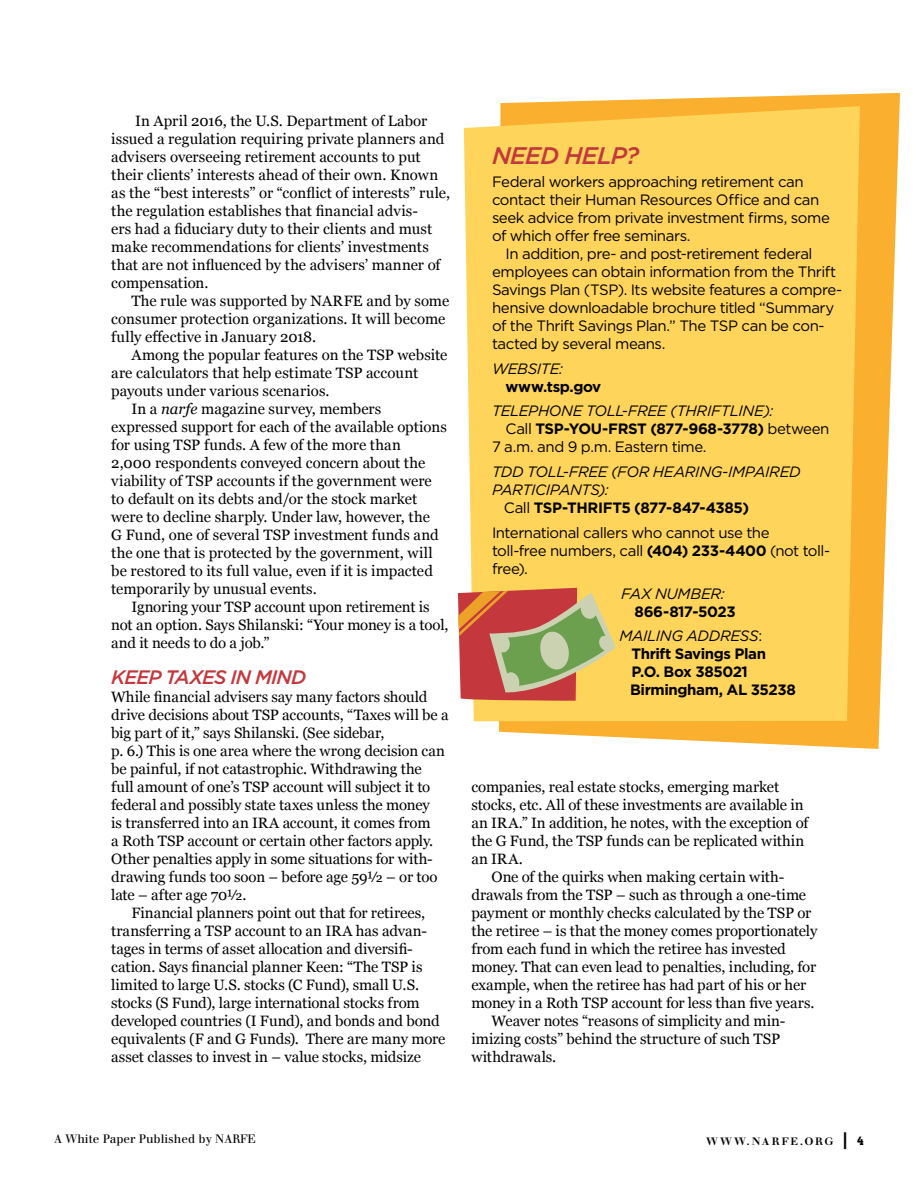
<style>
.page{position:relative;width:918px;height:1188px;background:#fff}
.page>*{position:absolute;margin:0;border:0;box-sizing:border-box;transform-origin:0 0}
.t1{font:italic 500 24px "Gotham";letter-spacing:-.03em;color:#c4383d}
.t2{font:italic 500 19.5px "Gotham";letter-spacing:-.045em;color:#c4383d}
.t3{font:15px/18px "Georgia";letter-spacing:-.005em;color:#000}
.t4{font:15px/18px "Gotham";letter-spacing:-.03em;color:#000}
.t5{font:700 15px/18px "Gotham";letter-spacing:-.025em;color:#000}
.t6{font:italic 15px/24.8px "Gotham";letter-spacing:-.025em;color:#000}
.t7{font:12px "Walbaum";color:#000}
.t8{font:700 10.5px "Walbaum";letter-spacing:.185em;color:#000}
.s1{font-style:italic}
.s2{font-weight:400}
.s3{font-weight:700}
.s4{font-weight:700;font-style:normal}
.s5{font-style:normal}
.s6{font-family:"Homestead";font-weight:400;font-size:15px}
.s7{font-family:"Homestead";font-weight:400;font-size:12px}
</style>
<div class="page">
<svg style="left:499px;top:93px;width:401px;height:656px;fill:#fbaf2e"></svg>
<div style="left:464px;top:106px;width:396px;height:615px;background:#ffd45a"></div>
<svg style="left:458px;top:588px;width:158px;height:113px;background:#be875b"></svg>
<p class="t3" style="left:111px;top:111px;width:340px;text-indent:24px">In April 2016, the U.S. Department of Labor issued a regulation requiring private planners and advisers overseeing retirement accounts to put their clients’ interests ahead of their own. Known as the “best interests” or “conflict of interests” rule, the regulation establishes that financial advis-<br>ers had a fiduciary duty to their clients and must make recommendations for clients’ investments that are not influenced by the advisers’ manner of compensation.</p>
<p class="t3" style="left:111px;top:291px;width:340px;text-indent:20px">The rule was supported by NARFE and by some consumer protection organizations. It will become fully effective in January 2018.</p>
<p class="t3" style="left:131px;top:345px;width:317px">Among the popular features on the TSP website</p>
<p class="t3" style="left:111px;top:363px;width:308px">are calculators that help estimate TSP account</p>
<p class="t3" style="left:111px;top:381px;width:220px">payouts under various scenarios.</p>
<p class="t3" style="left:131px;top:399px;width:251px">In a <span class="s1">narfe</span> magazine survey, members</p>
<p class="t3" style="left:111px;top:417px;width:337px">expressed support for each of the available options</p>
<p class="t3" style="left:111px;top:435px;width:291px">for using TSP funds. A few of the more than</p>
<p class="t3" style="left:111px;top:453px;width:316px">2,000 respondents conveyed concern about the</p>
<p class="t3" style="left:111px;top:471px;width:322px">viability of TSP accounts if the government were</p>
<p class="t3" style="left:111px;top:489px;width:308px">to default on its debts and/or the stock market</p>
<p class="t3" style="left:111px;top:507px;width:320px">were to decline sharply. Under law, however, the</p>
<p class="t3" style="left:111px;top:525px;width:329px">G Fund, one of several TSP investment funds and</p>
<p class="t3" style="left:111px;top:543px;width:323px">the one that is protected by the government, will</p>
<p class="t3" style="left:111px;top:561px;width:323px">be restored to its full value, even if it is impacted</p>
<p class="t3" style="left:111px;top:579px;width:207px">temporarily by unusual events.</p>
<p class="t3" style="left:131px;top:597px;width:300px">Ignoring your TSP account upon retirement is</p>
<p class="t3" style="left:111px;top:615px;width:339px">not an option. Says Shilanski: “Your money is a tool,</p>
<p class="t3" style="left:111px;top:633px;width:160px">and it needs to do a job.”</p>
<h2 class="t2" style="left:111px;top:664px;width:197px">KEEP TAXES IN MIND</h2>
<p class="t3" style="left:111px;top:687px;width:318px">While financial advisers say many factors should</p>
<p class="t3" style="left:111px;top:705px;width:339px">drive decisions about TSP accounts, “Taxes will be a</p>
<p class="t3" style="left:111px;top:723px;width:275px">big part of it,” says Shilanski. (See sidebar,</p>
<p class="t3" style="left:111px;top:741px;width:335px">p. 6.) This is one area where the wrong decision can</p>
<p class="t3" style="left:111px;top:759px;width:312px">be painful, if not catastrophic. Withdrawing the</p>
<p class="t3" style="left:111px;top:777px;width:321px">full amount of one’s TSP account will subject it to</p>
<p class="t3" style="left:111px;top:795px;width:320px">federal and possibly state taxes unless the money</p>
<p class="t3" style="left:111px;top:813px;width:321px">is transferred into an IRA account, it comes from</p>
<p class="t3" style="left:111px;top:831px;width:324px">a Roth TSP account or certain other factors apply.</p>
<p class="t3" style="left:111px;top:849px;width:323px">Other penalties apply in some situations for with-</p>
<p class="t3" style="left:111px;top:867px;width:328px">drawing funds too soon – before age 59½ – or too</p>
<p class="t3" style="left:111px;top:885px;width:137px">late – after age 70½.</p>
<p class="t3" style="left:131px;top:903px;width:295px">Financial planners point out that for retirees,</p>
<p class="t3" style="left:111px;top:921px;width:317px">transferring a TSP account to an IRA has advan-</p>
<p class="t3" style="left:111px;top:939px;width:303px">tages in terms of asset allocation and diversifi-</p>
<p class="t3" style="left:111px;top:957px;width:313px">cation. Says financial planner Keen: “The TSP is</p>
<p class="t3" style="left:111px;top:975px;width:309px">limited to large U.S. stocks (C Fund), small U.S.</p>
<p class="t3" style="left:111px;top:993px;width:310px">stocks (S Fund), large international stocks from</p>
<p class="t3" style="left:111px;top:1011px;width:330px">developed countries (I Fund), and bonds and bond</p>
<p class="t3" style="left:111px;top:1029px;width:336px">equivalents (F and G Funds). There are many more</p>
<p class="t3" style="left:111px;top:1047px;width:311px">asset classes to invest in – value stocks, midsize</p>
<h1 class="t1" style="left:492px;top:140px;width:149px">NEED HELP?</h1>
<p class="t4" style="left:492px;top:172px;width:339px">Federal workers approaching retirement can contact their Human Resources Office and can seek advice from private investment firms, some of which offer free seminars.</p>
<p class="t4" style="left:492px;top:244px;width:352px;text-indent:14px">In addition, pre- and post-retirement federal employees can obtain information from the Thrift Savings Plan (TSP). Its website features a compre&shy;hensive downloadable brochure titled “Summary of the Thrift Savings Plan.” The TSP can be con&shy;tacted by several means.</p>
<p class="t6" style="left:492px;top:356px;width:73px">WEBSITE:</p>
<p class="t5" style="left:506px;top:377px;width:97px">www.tsp.gov</p>
<p class="t6" style="left:492px;top:398px;width:283px">TELEPHONE TOLL-FREE (THRIFTLINE):</p>
<p class="t5" style="left:506px;top:420px;width:326px"><span class="s2">Call</span> TSP-YOU-FRST (877-968-3778) <span class="s2">between</span></p>
<p class="t4" style="left:492px;top:438px;width:216px">7 a.m. and 9 p.m. Eastern time.</p>
<p class="t6" style="left:492px;top:459px;width:310px">TDD TOLL-FREE (FOR HEARING-IMPAIRED</p>
<p class="t6" style="left:492px;top:477px;width:118px">PARTICIPANTS):</p>
<p class="t5" style="left:504px;top:499px;width:247px"><span class="s2">Call</span> TSP-THRIFT5 (877-847-4385)</p>
<p class="t4" style="left:492px;top:523px;width:340px">International callers who cannot use the<br>toll-free numbers, call <span class="s3">(404) 233-4400</span> (not toll&shy;free).</p>
<p class="t6" style="left:621px;top:581px;width:105px">FAX NUMBER:</p>
<p class="t6" style="left:620px;top:599px;width:144px;text-indent:15px"><span class="s4">866-817-5023<br></span>MAILING ADDRESS<span class="s5">:</span></p>
<p class="t5" style="left:630px;top:645px;width:167px">Thrift Savings Plan<br>P.O. Box 385021<br>Birmingham, AL 35238</p>
<p class="t3" style="left:471px;top:777px;width:309px">companies, real estate stocks, emerging market</p>
<p class="t3" style="left:471px;top:795px;width:334px">stocks, etc. All of these investments are available in</p>
<p class="t3" style="left:471px;top:813px;width:339px">an IRA.” In addition, he notes, with the exception of</p>
<p class="t3" style="left:471px;top:831px;width:334px">the G Fund, the TSP funds can be replicated within</p>
<p class="t3" style="left:471px;top:849px;width:53px">an IRA.</p>
<p class="t3" style="left:492px;top:867px;width:294px">One of the quirks when making certain with-</p>
<p class="t3" style="left:471px;top:885px;width:336px">drawals from the TSP – such as through a one-time</p>
<p class="t3" style="left:471px;top:903px;width:342px">payment or monthly checks calculated by the TSP or</p>
<p class="t3" style="left:471px;top:921px;width:348px">the retiree – is that the money comes proportionately</p>
<p class="t3" style="left:471px;top:939px;width:316px">from each fund in which the retiree has invested</p>
<p class="t3" style="left:471px;top:957px;width:346px">money. That can even lead to penalties, including, for</p>
<p class="t3" style="left:471px;top:975px;width:336px">example, when the retiree has had part of his or her</p>
<p class="t3" style="left:471px;top:993px;width:345px">money in a Roth TSP account for less than five years.</p>
<p class="t3" style="left:492px;top:1011px;width:295px">Weaver notes “reasons of simplicity and min-</p>
<p class="t3" style="left:471px;top:1029px;width:310px">imizing costs” behind the structure of such TSP</p>
<p class="t3" style="left:471px;top:1047px;width:86px">withdrawals.</p>
<p class="t7" style="left:54px;top:1132px;width:203px">A White Paper Published by NARFE</p>
<p class="t8" style="left:706px;top:1135px;width:159px">WWW.NARFE.ORG <span class="s6">|</span> <span class="s7">4</span></p>
</div>
